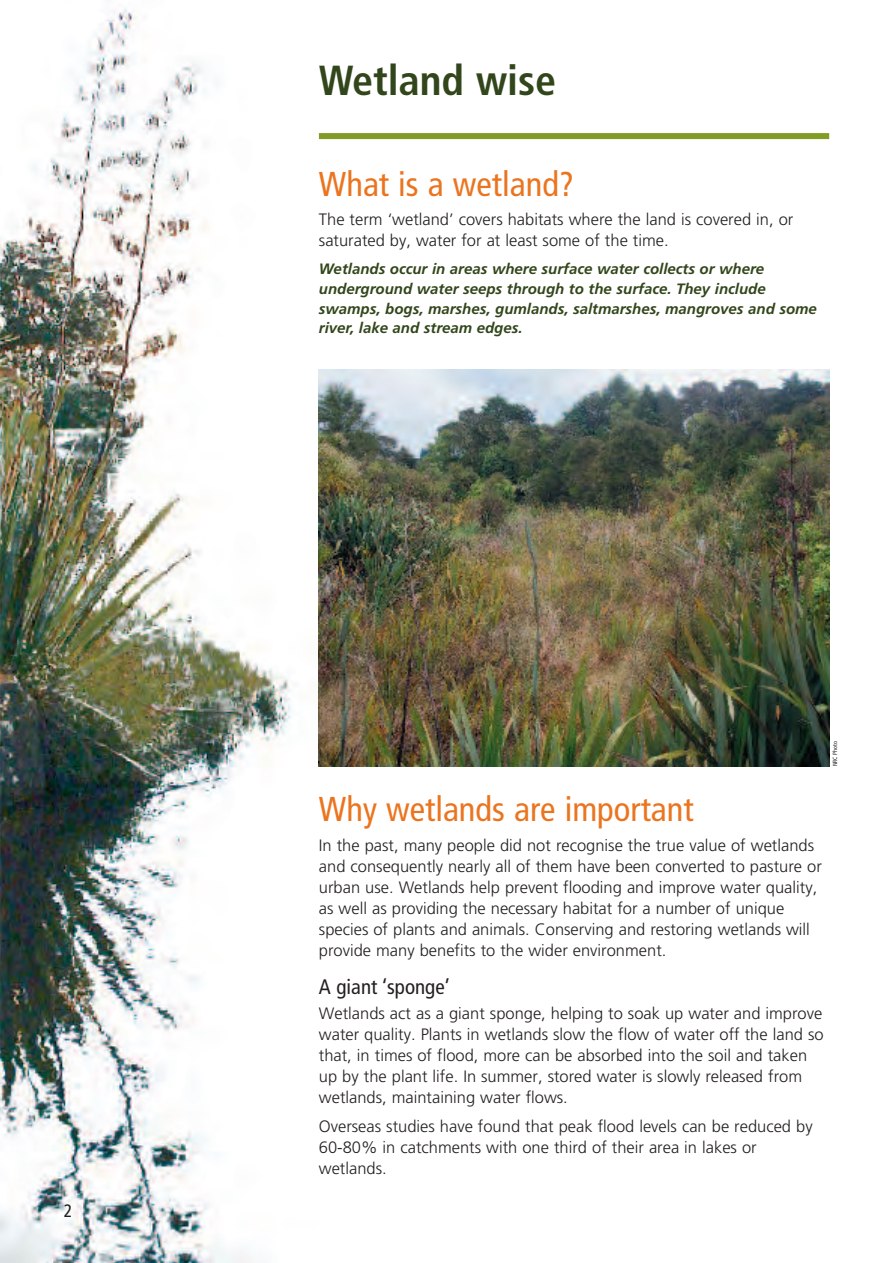
<style>
.page{position:relative;width:893px;height:1263px;background:#fff}
.page>*{position:absolute;margin:0;border:0;box-sizing:border-box;transform-origin:0 0}
.t1{font:700 condensed 42px "Frutiger";color:#32461b}
.t2{font:condensed 34.5px "Frutiger";color:#eb741f}
.t3{font:condensed 21px "Frutiger";color:#231f20}
.t4{font:condensed 18px "Frutiger";color:#231f20}
.t5{font:300 16.5px/21px "Frutiger Maori";color:#231f20}
.t6{font:italic 700 15px/19.5px "Frutiger";color:#32461b}
.t7{font:condensed 6px "Frutiger";color:#231f20}
</style>
<div class="page">
<img style="left:0;top:8px;width:292px;height:1255px">
<img style="left:319px;top:369px;width:510px;height:397px">
<div style="left:319px;top:133px;width:510px;height:6px;background:#829d24"></div>
<p class="t4" style="left:64px;top:1203px;width:10px">2</p>
<h1 class="t1" style="left:319px;top:64px;width:239px">Wetland wise</h1>
<h2 class="t2" style="left:319px;top:170px;width:257px">What is a wetland?</h2>
<p class="t5" style="left:319px;top:211px;width:476px">The term ‘wetland’ covers habitats where the land is covered in, or saturated by, water for at least some of the time.</p>
<p class="t6" style="left:319px;top:261px;width:499px">Wetlands occur in areas where surface water collects or where underground water seeps through to the surface. They include swamps, bogs, marshes, gumlands, saltmarshes, mangroves and some river, lake and stream edges.</p>
<p class="t7" style="left:833px;top:766px;width:26px;rotate:-90deg">NRC Photo</p>
<h2 class="t2" style="left:319px;top:795px;width:376px">Why wetlands are important</h2>
<p class="t5" style="left:319px;top:835px;width:504px">In the past, many people did not recognise the true value of wetlands and consequently nearly all of them have been converted to pasture or urban use. Wetlands help prevent flooding and improve water quality, as well as providing the necessary habitat for a number of unique species of plants and animals. Conserving and restoring wetlands will provide many benefits to the wider environment.</p>
<p class="t3" style="left:319px;top:978px;width:132px">A giant ‘sponge’</p>
<p class="t5" style="left:319px;top:1004px;width:506px">Wetlands act as a giant sponge, helping to soak up water and improve water quality. Plants in wetlands slow the flow of water off the land so that, in times of flood, more can be absorbed into the soil and taken up by the plant life. In summer, stored water is slowly released from wetlands, maintaining water flows.</p>
<p class="t5" style="left:319px;top:1117px;width:495px">Overseas studies have found that peak flood levels can be reduced by<br>60-80% in catchments with one third of their area in lakes or wetlands.</p>
</div>
